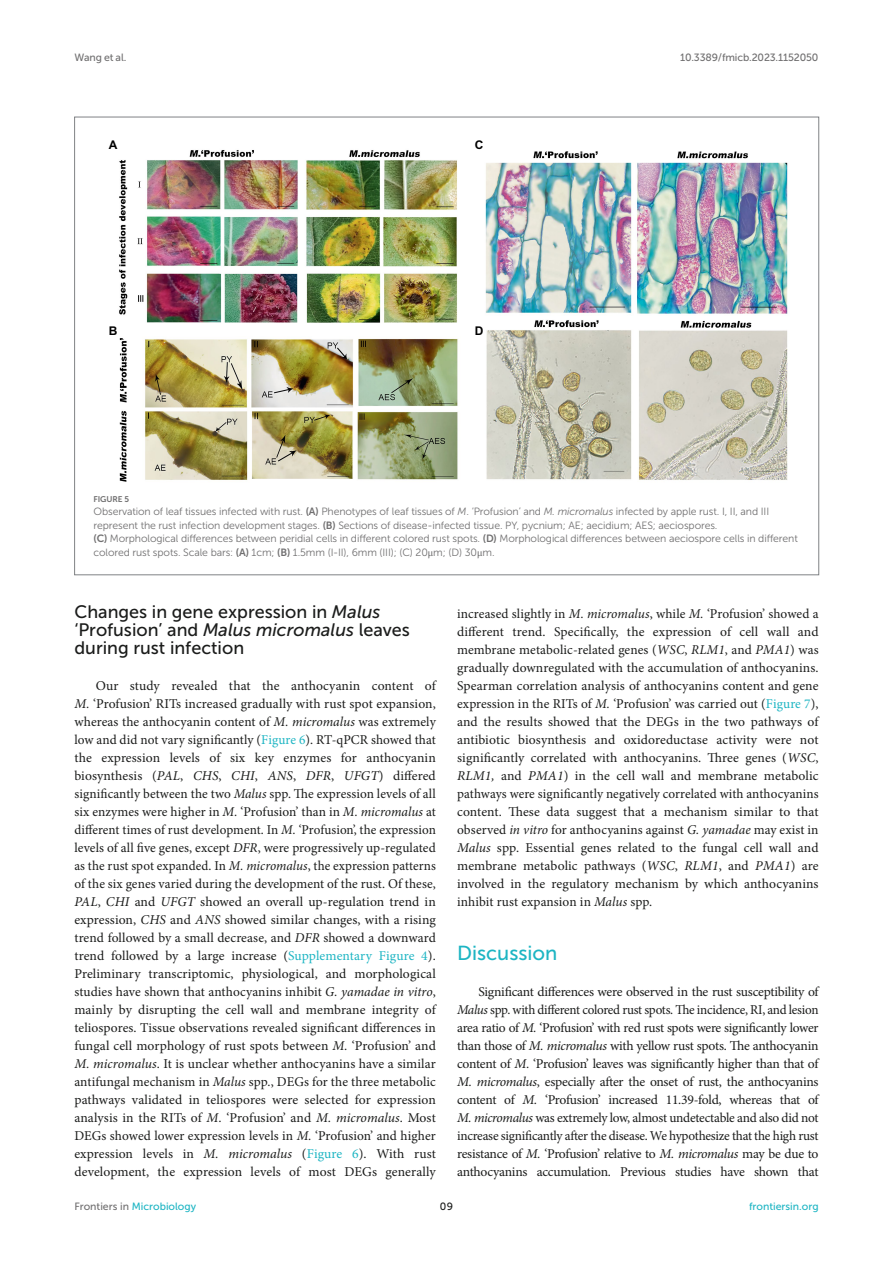
<style>
.page{position:relative;width:893px;height:1263px;background:#fff}
.page>*{position:absolute;margin:0;border:0;box-sizing:border-box;transform-origin:0 0}
.HEAD_1{font:20.25px "Museo Sans 500";color:#1db5c3}
.HEAD_2{font:18px/18px "Museo Sans 500";color:#1b1c1b}
.TEXT_FLUSH{font:13.5px/18px "Minion Pro";color:#1b1c1b;text-align:justify}
.t1{font:700 12px "Arial";color:#010001}
.FIG_LEG{font:10.5px/13.5px "Museo Sans 300";letter-spacing:-.01em;color:#706f70}
.t2{font:10.5px "Museo Sans 500";color:#1db5c3}
.t3{font:10.5px "Museo Sans 500";letter-spacing:-.015em;color:#706f70}
.t4{font:10.5px "Museo Sans 500";color:#1b1c1b}
.FIG_HD{font:8.25px "Museo Sans 700";letter-spacing:-.01em;color:#706f70}
.s1{font-family:"Museo Sans 700"}
.s2{font-style:italic}
.s3{font-family:"STIX General"}
.s4{color:#1db5c3}
.s5{color:#706f70}
</style>
<div class="page">
<img style="left:119px;top:150px;width:669px;height:332px">
<p class="t3" style="left:74px;top:51px;width:53px">Wang et al.</p>
<p class="t3" style="left:680px;top:51px;width:140px">10.3389/fmicb.2023.1152050</p>
<p class="t1" style="left:109px;top:136px;width:10px">A</p>
<p class="t1" style="left:475px;top:136px;width:10px">C</p>
<p class="t1" style="left:109px;top:323px;width:10px">B</p>
<p class="t1" style="left:475px;top:323px;width:10px">D</p>
<p class="FIG_HD" style="left:94px;top:494px;width:37px">FIGURE 5</p>
<p class="FIG_LEG" style="left:94px;top:505px;width:706px">Observation of leaf tissues infected with rust. <span class="s1">(A)</span> Phenotypes of leaf tissues of <span class="s2">M</span>. ‘Profusion’ and <span class="s2">M. micromalus</span> infected by apple rust. I, II, and III represent the rust infection development stages. <span class="s1">(B)</span> Sections of disease-infected tissue. PY, pycnium; AE; aecidium; AES; aeciospores.<br><span class="s1">(C)</span> Morphological differences between peridial cells in different colored rust spots. <span class="s1">(D)</span> Morphological differences between aeciospore cells in different colored rust spots. Scale bars: <span class="s1">(A)</span> 1 cm; <span class="s1">(B)</span> 1.5 mm (I-II), 6 mm (III); (C) 20 <span class="s3">μ</span>m; (D) 30 <span class="s3">μ</span>m.</p>
<p class="HEAD_2" style="left:74px;top:603px;width:337px">Changes in gene expression in <span class="s2">Malus </span>‘Profusion’ and <span class="s2">Malus micromalus</span> leaves during rust infection</p>
<p class="TEXT_FLUSH" style="left:74px;top:677px;width:363px;text-indent:21px">Our study revealed that the anthocyanin content of <span class="s2">M.</span> ‘Profusion’ RITs increased gradually with rust spot expansion, whereas the anthocyanin content of <span class="s2">M. micromalus</span> was extremely low and did not vary significantly (<span class="s4">Figure 6</span>). RT-qPCR showed that the expression levels of six key enzymes for anthocyanin biosynthesis (<span class="s2">PAL</span>, <span class="s2">CHS</span>, <span class="s2">CHI</span>, <span class="s2">ANS</span>, <span class="s2">DFR</span>, <span class="s2">UFGT</span>) differed significantly between the two <span class="s2">Malus</span> spp. The expression levels of all six enzymes were higher in <span class="s2">M.</span> ‘Profusion’ than in <span class="s2">M. micromalus</span> at different times of rust development. In <span class="s2">M.</span> ‘Profusion’, the expression levels of all five genes, except <span class="s2">DFR</span>, were progressively up-regulated as the rust spot expanded. In <span class="s2">M. micromalus</span>, the expression patterns of the six genes varied during the development of the rust. Of these, <span class="s2">PAL</span>, <span class="s2">CHI</span> and <span class="s2">UFGT</span> showed an overall up-regulation trend in expression, <span class="s2">CHS</span> and <span class="s2">ANS</span> showed similar changes, with a rising trend followed by a small decrease, and <span class="s2">DFR</span> showed a downward trend followed by a large increase (<span class="s4">Supplementary Figure 4</span>).<br>Preliminary transcriptomic, physiological, and morphological studies have shown that anthocyanins inhibit <span class="s2">G. yamadae in vitro</span>, mainly by disrupting the cell wall and membrane integrity of teliospores. Tissue observations revealed significant differences in fungal cell morphology of rust spots between <span class="s2">M.</span> ‘Profusion’ and <span class="s2">M. micromalus</span>. It is unclear whether anthocyanins have a similar antifungal mechanism in <span class="s2">Malus</span> spp., DEGs for the three metabolic pathways validated in teliospores were selected for expression analysis in the RITs of <span class="s2">M.</span> ‘Profusion’ and <span class="s2">M. micromalus</span>. Most DEGs showed lower expression levels in <span class="s2">M.</span> ‘Profusion’ and higher expression levels in <span class="s2">M. micromalus</span> (<span class="s4">Figure 6</span>). With rust development, the expression levels of most DEGs generally</p>
<p class="TEXT_FLUSH" style="left:457px;top:605px;width:363px">increased slightly in <span class="s2">M. micromalus</span>, while <span class="s2">M.</span> ‘Profusion’ showed a different trend. Specifically, the expression of cell wall and membrane metabolic-related genes (<span class="s2">WSC</span>, <span class="s2">RLM1</span>, and <span class="s2">PMA1</span>) was gradually downregulated with the accumulation of anthocyanins.<br>Spearman correlation analysis of anthocyanins content and gene expression in the RITs of <span class="s2">M.</span> ‘Profusion’ was carried out (<span class="s4">Figure 7</span>), and the results showed that the DEGs in the two pathways of antibiotic biosynthesis and oxidoreductase activity were not significantly correlated with anthocyanins. Three genes (<span class="s2">WSC</span>, <span class="s2">RLM1,</span> and <span class="s2">PMA1</span>) in the cell wall and membrane metabolic pathways were significantly negatively correlated with anthocyanins content. These data suggest that a mechanism similar to that observed <span class="s2">in vitro</span> for anthocyanins against <span class="s2">G. yamadae</span> may exist in <span class="s2">Malus</span> spp. Essential genes related to the fungal cell wall and membrane metabolic pathways (<span class="s2">WSC</span>, <span class="s2">RLM1</span>, and <span class="s2">PMA1</span>) are involved in the regulatory mechanism by which anthocyanins inhibit rust expansion in <span class="s2">Malus</span> spp.</p>
<p class="HEAD_1" style="left:457px;top:942px;width:102px">Discussion</p>
<p class="TEXT_FLUSH" style="left:457px;top:983px;width:363px;text-indent:21px">Significant differences were observed in the rust susceptibility of <span class="s2">Malus</span> spp. with different colored rust spots. The incidence, RI, and lesion area ratio of <span class="s2">M.</span> ‘Profusion’ with red rust spots were significantly lower than those of <span class="s2">M. micromalus</span> with yellow rust spots. The anthocyanin content of <span class="s2">M.</span> ‘Profusion’ leaves was significantly higher than that of <span class="s2">M. micromalus</span>, especially after the onset of rust, the anthocyanins content of <span class="s2">M.</span> ‘Profusion’ increased 11.39-fold, whereas that of <span class="s2">M. micromalus</span> was extremely low, almost undetectable and also did not increase significantly after the disease. We hypothesize that the high rust resistance of <span class="s2">M.</span> ‘Profusion’ relative to <span class="s2">M. micromalus</span> may be due to anthocyanins accumulation. Previous studies have shown that</p>
<p class="t2" style="left:74px;top:1200px;width:123px"><span class="s5">Frontiers in</span> Microbiology</p>
<p class="t4" style="left:440px;top:1200px;width:15px">09</p>
<p class="t2" style="left:749px;top:1200px;width:71px">frontiersin.org</p>
</div>
